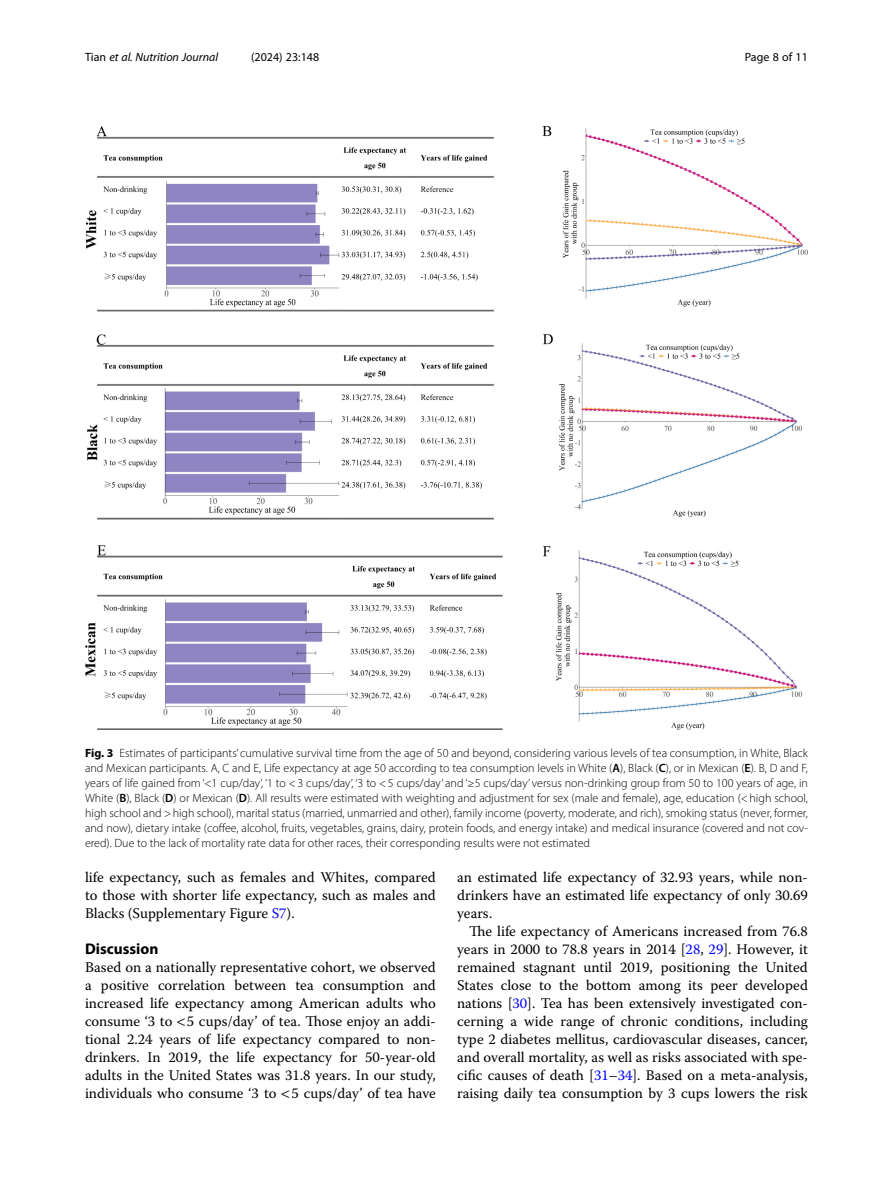
<style>
.page{position:relative;width:893px;height:1191px;background:#fff}
.page>*{position:absolute;margin:0;border:0;box-sizing:border-box;transform-origin:0 0}
.Head_1{font:700 15.45px "Myriad Pro";color:#000}
.Body_Text{font:14.7px/18px "Warnock Pro";color:#000;text-align:justify}
.Body_Text_Indent{font:14.7px/18px "Warnock Pro";color:#000;text-align:justify}
.Figure_Caption{font:300 12px/15px "Myriad Pro";color:#000;text-align:justify}
.t1{font:italic 12px "Myriad Pro";color:#000}
.t2{font:12px "Myriad Pro";color:#000}
.s1{font-style:normal}
.s2{font-weight:700}
.s3{font-weight:600}
.s4{color:#00f}
</style>
<div class="page">
<img style="left:85px;top:126px;width:723px;height:604px">
<p class="t1" style="left:85px;top:50px;width:135px"><span class="s1">Tian</span> et al. Nutrition Journal</p>
<p class="t2" style="left:251px;top:50px;width:70px">(2024) 23:148</p>
<p class="t2" style="left:745px;top:50px;width:65px">Page 8 of 11</p>
<p class="Figure_Caption" style="left:85px;top:745px;width:724px"><span class="s2">Fig. 3</span> Estimates of participants’ cumulative survival time from the age of 50 and beyond, considering various levels of tea consumption, in White, Black and Mexican participants. A, C and E, Life expectancy at age 50 according to tea consumption levels in White (<span class="s3">A</span>), Black (<span class="s3">C</span>), or in Mexican (<span class="s3">E</span>). B, D and F, years of life gained from ‘&lt;1 cup/day’, ‘1 to &lt;3 cups/day’, ‘3 to &lt;5 cups/day’ and ‘≥5 cups/day’ versus non-drinking group from 50 to 100 years of age, in White (<span class="s3">B</span>), Black (<span class="s3">D</span>) or Mexican (<span class="s3">D</span>). All results were estimated with weighting and adjustment for sex (male and female), age, education (&lt;high school, high school and &gt;high school), marital status (married, unmarried and other), family income (poverty, moderate, and rich), smoking status (never, former, and now), dietary intake (coffee, alcohol, fruits, vegetables, grains, dairy, protein foods, and energy intake) and medical insurance (covered and not cov&shy;ered). Due to the lack of mortality rate data for other races, their corresponding results were not estimated</p>
<p class="Body_Text" style="left:85px;top:868px;width:352px">life expectancy, such as females and Whites, compared to those with shorter life expectancy, such as males and Blacks (Supplementary Figure <span class="s4">S7</span>).</p>
<p class="Head_1" style="left:85px;top:939px;width:75px">Discussion</p>
<p class="Body_Text" style="left:85px;top:958px;width:352px">Based on a nationally representative cohort, we observed a positive correlation between tea consumption and increased life expectancy among American adults who consume ‘3 to 5 cups/day’ of tea. Those enjoy an addi&shy;tional 2.24 years of life expectancy compared to non&shy;drinkers. In 2019, the life expectancy for 50-year-old adults in the United States was 31.8 years. In our study, individuals who consume ‘3 to 5 cups/day’ of tea have</p>
<p class="Body_Text" style="left:457px;top:868px;width:352px">an estimated life expectancy of 32.93 years, while non&shy;drinkers have an estimated life expectancy of only 30.69 years.</p>
<p class="Body_Text_Indent" style="left:457px;top:922px;width:352px;text-indent:12px">The life expectancy of Americans increased from 76.8 years in 2000 to 78.8 years in 2014 [<span class="s4">28</span>, <span class="s4">29</span>]. However, it remained stagnant until 2019, positioning the United States close to the bottom among its peer developed nations [<span class="s4">30</span>]. Tea has been extensively investigated con&shy;cerning a wide range of chronic conditions, including type 2 diabetes mellitus, cardiovascular diseases, cancer, and overall mortality, as well as risks associated with spe&shy;cific causes of death [<span class="s4">31</span>–<span class="s4">34</span>]. Based on a meta-analysis, raising daily tea consumption by 3 cups lowers the risk</p>
</div>
